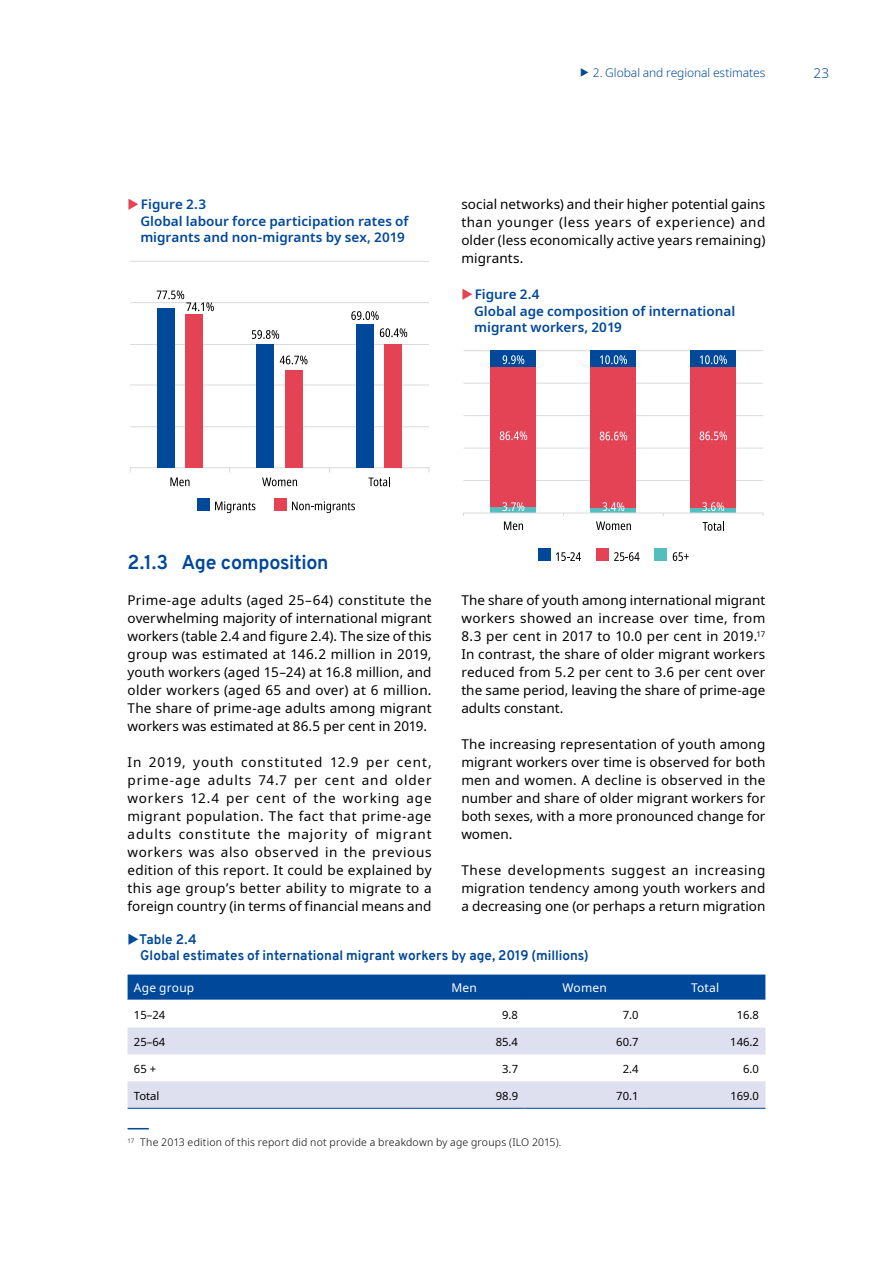
<style>
.page{position:relative;width:893px;height:1263px;background:#fff}
.page>*{position:absolute;margin:0;border:0;box-sizing:border-box;transform-origin:0 0}
.t1{font:700 19.5px "Overpass";letter-spacing:-.015em;color:#00489a}
.t2{font:13.5px/18px "Noto Sans";letter-spacing:.005em;color:#000;text-align:justify}
.t3{font:600 13.5px/16.5px "Noto Sans";color:#00489a}
.t4{font:700 13.5px/16.5px "Overpass";color:#00489a}
.t5{font:300 13.5px "Noto Sans";color:#00489a}
.t6{font:300 12px "Noto Sans";letter-spacing:-.005em;color:#00489a}
.t7{font:12px "Noto Sans";letter-spacing:.015em;color:#fff}
.t8{font:11.25px "Noto Sans";color:#000}
.t9{font:300 10.5px "Noto Sans";letter-spacing:.02em;color:#000}
</style>
<div class="page">
<svg style="left:128px;top:1128px;width:21px;height:1px"></svg>
<hr style="left:130px;top:261px;width:299px;height:1px;background:#dadada">
<hr style="left:130px;top:302px;width:299px;height:1px;background:#dadada">
<hr style="left:130px;top:344px;width:299px;height:1px;background:#dadada">
<hr style="left:130px;top:385px;width:299px;height:1px;background:#dadada">
<hr style="left:130px;top:426px;width:299px;height:1px;background:#dadada">
<hr style="left:130px;top:467px;width:299px;height:1px;background:#dadada">
<div style="left:356px;top:325px;width:17px;height:143px;background:#00489a"></div>
<div style="left:385px;top:344px;width:17px;height:124px;background:#e44356"></div>
<div style="left:257px;top:344px;width:17px;height:124px;background:#00489a"></div>
<div style="left:285px;top:371px;width:17px;height:97px;background:#e44356"></div>
<div style="left:157px;top:308px;width:17px;height:160px;background:#00489a"></div>
<div style="left:186px;top:314px;width:17px;height:154px;background:#e44356"></div>
<div style="left:197px;top:498px;width:13px;height:13px;background:#00489a"></div>
<div style="left:274px;top:498px;width:12px;height:13px;background:#e44356"></div>
<svg style="left:157px;top:290px;width:57px;height:21px"></svg>
<svg style="left:252px;top:330px;width:27px;height:9px"></svg>
<svg style="left:280px;top:356px;width:28px;height:8px"></svg>
<svg style="left:351px;top:311px;width:28px;height:9px"></svg>
<svg style="left:380px;top:328px;width:27px;height:9px"></svg>
<svg style="left:170px;top:478px;width:20px;height:8px"></svg>
<svg style="left:262px;top:478px;width:35px;height:8px"></svg>
<svg style="left:369px;top:477px;width:21px;height:9px"></svg>
<svg style="left:215px;top:501px;width:40px;height:12px"></svg>
<svg style="left:292px;top:501px;width:63px;height:12px"></svg>
<hr style="left:463px;top:480px;width:300px;height:1px;background:#dadada">
<hr style="left:463px;top:448px;width:300px;height:1px;background:#dadada">
<hr style="left:463px;top:415px;width:300px;height:1px;background:#dadada">
<hr style="left:463px;top:383px;width:300px;height:1px;background:#dadada">
<hr style="left:463px;top:350px;width:300px;height:1px;background:#dadada">
<div style="left:691px;top:507px;width:45px;height:6px;background:#54bdbe"></div>
<div style="left:591px;top:507px;width:45px;height:6px;background:#54bdbe"></div>
<div style="left:491px;top:507px;width:45px;height:6px;background:#54bdbe"></div>
<div style="left:691px;top:367px;width:45px;height:140px;background:#e44356"></div>
<div style="left:591px;top:367px;width:45px;height:140px;background:#e44356"></div>
<div style="left:491px;top:367px;width:45px;height:140px;background:#e44356"></div>
<div style="left:691px;top:351px;width:45px;height:16px;background:#00489a"></div>
<div style="left:591px;top:351px;width:45px;height:16px;background:#00489a"></div>
<div style="left:491px;top:351px;width:45px;height:16px;background:#00489a"></div>
<hr style="left:463px;top:513px;width:300px;height:1px;background:#dadada">
<svg style="left:503px;top:502px;width:21px;height:9px"></svg>
<svg style="left:603px;top:502px;width:21px;height:9px"></svg>
<svg style="left:702px;top:502px;width:22px;height:9px"></svg>
<svg style="left:500px;top:431px;width:27px;height:9px"></svg>
<svg style="left:600px;top:432px;width:27px;height:8px"></svg>
<svg style="left:700px;top:431px;width:27px;height:9px"></svg>
<svg style="left:503px;top:355px;width:21px;height:9px"></svg>
<svg style="left:600px;top:355px;width:27px;height:9px"></svg>
<svg style="left:700px;top:355px;width:27px;height:9px"></svg>
<svg style="left:504px;top:521px;width:19px;height:9px"></svg>
<svg style="left:596px;top:521px;width:35px;height:9px"></svg>
<svg style="left:703px;top:521px;width:21px;height:10px"></svg>
<svg style="left:556px;top:552px;width:25px;height:9px"></svg>
<svg style="left:614px;top:552px;width:25px;height:9px"></svg>
<svg style="left:673px;top:552px;width:16px;height:9px"></svg>
<div style="left:538px;top:548px;width:13px;height:13px;background:#00489a"></div>
<div style="left:596px;top:548px;width:13px;height:13px;background:#e44356"></div>
<div style="left:654px;top:548px;width:12px;height:13px;background:#54bdbe"></div>
<svg style="left:128px;top:974px;width:637px;height:26px;background:#084e9d"></svg>
<svg style="left:128px;top:1027px;width:637px;height:81px;fill:#dee0f0"></svg>
<hr style="left:128px;top:1108px;width:276px;height:1px;background:#00489a">
<hr style="left:404px;top:1108px;width:120px;height:1px;background:#00489a">
<hr style="left:524px;top:1108px;width:121px;height:1px;background:#00489a">
<hr style="left:645px;top:1108px;width:120px;height:1px;background:#00489a">
<p class="t3" style="left:140px;top:197px;width:270px">Figure 2.3<br>Global labour force participation rates of migrants and non-migrants by sex, 2019</p>
<p class="t6" style="left:593px;top:64px;width:174px">2. Global and regional estimates</p>
<p class="t5" style="left:813px;top:64px;width:17px">23</p>
<p class="t2" style="left:461px;top:196px;width:306px">social networks) and their higher potential gains than younger (less years of experience) and older (less economically active years remaining) migrants.</p>
<p class="t3" style="left:474px;top:287px;width:263px">Figure 2.4<br>Global age composition of international migrant workers, 2019</p>
<h1 class="t1" style="left:128px;top:549px;width:202px">2.1.3 Age composition</h1>
<p class="t2" style="left:128px;top:592px;width:306px">Prime-age adults (aged 25–64) constitute the overwhelming majority of international migrant workers (table 2.4 and figure 2.4). The size of this group was estimated at 146.2 million in 2019, youth workers (aged 15–24) at 16.8 million, and older workers (aged 65 and over) at 6 million.<br>The share of prime-age adults among migrant workers was estimated at 86.5 per cent in 2019.</p>
<p class="t2" style="left:128px;top:754px;width:306px">In 2019, youth constituted 12.9 per cent, prime-age adults 74.7 per cent and older workers 12.4 per cent of the working age migrant population. The fact that prime-age adults constitute the majority of migrant workers was also observed in the previous edition of this report. It could be explained by this age group’s better ability to migrate to a foreign country (in terms of financial means and</p>
<p class="t2" style="left:461px;top:592px;width:306px">The share of youth among international migrant workers showed an increase over time, from 8.3 per cent in 2017 to 10.0 per cent in 2019.<sup>17<br></sup>In contrast, the share of older migrant workers reduced from 5.2 per cent to 3.6 per cent over the same period, leaving the share of prime-age adults constant.</p>
<p class="t2" style="left:461px;top:736px;width:306px">The increasing representation of youth among migrant workers over time is observed for both men and women. A decline is observed in the number and share of older migrant workers for both sexes, with a more pronounced change for women.</p>
<p class="t2" style="left:461px;top:862px;width:306px">These developments suggest an increasing migration tendency among youth workers and a decreasing one (or perhaps a return migration</p>
<p class="t4" style="left:139px;top:931px;width:451px">Table 2.4<br>Global estimates of international migrant workers by age, 2019 (millions)</p>
<p class="t7" style="left:134px;top:979px;width:62px">Age group</p>
<p class="t7" style="left:451px;top:979px;width:27px">Men</p>
<p class="t7" style="left:562px;top:979px;width:46px">Women</p>
<p class="t7" style="left:691px;top:979px;width:30px">Total</p>
<p class="t8" style="left:134px;top:1006px;width:33px">15–24</p>
<p class="t8" style="left:502px;top:1006px;width:17px">9.8</p>
<p class="t8" style="left:623px;top:1006px;width:17px">7.0</p>
<p class="t8" style="left:737px;top:1006px;width:24px">16.8</p>
<p class="t8" style="left:134px;top:1034px;width:33px">25–64</p>
<p class="t8" style="left:496px;top:1034px;width:24px">85.4</p>
<p class="t8" style="left:616px;top:1034px;width:24px">60.7</p>
<p class="t8" style="left:730px;top:1034px;width:30px">146.2</p>
<p class="t8" style="left:134px;top:1061px;width:24px">65 +</p>
<p class="t8" style="left:502px;top:1061px;width:17px">3.7</p>
<p class="t8" style="left:623px;top:1061px;width:17px">2.4</p>
<p class="t8" style="left:743px;top:1061px;width:17px">6.0</p>
<p class="t8" style="left:134px;top:1088px;width:27px">Total</p>
<p class="t8" style="left:496px;top:1088px;width:24px">98.9</p>
<p class="t8" style="left:616px;top:1088px;width:24px">70.1</p>
<p class="t8" style="left:730px;top:1088px;width:30px">169.0</p>
<p class="t9" style="left:128px;top:1135px;width:435px"><sup>17</sup> The 2013 edition of this report did not provide a breakdown by age groups (ILO 2015).</p>
</div>
